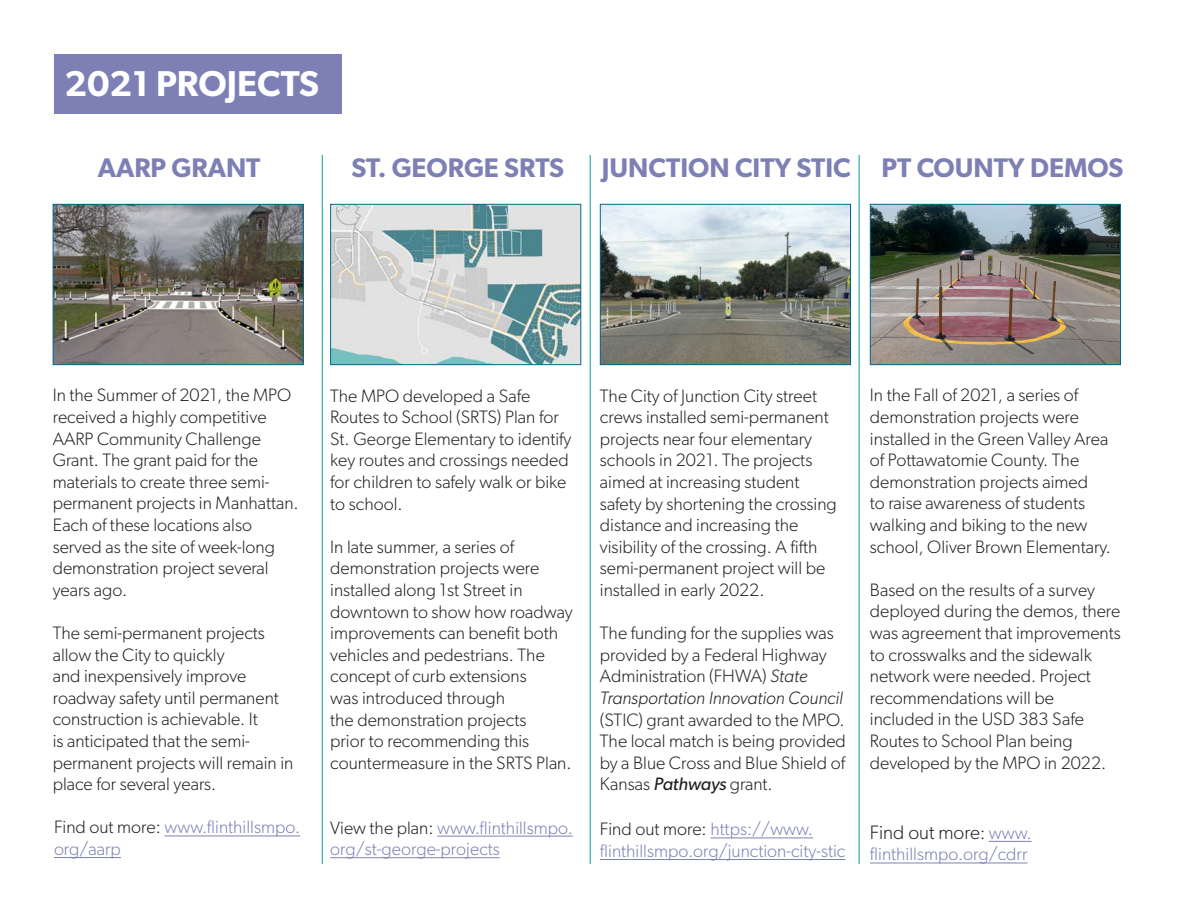
<style>
.page{position:relative;width:1188px;height:918px;background:#fff}
.page>*{position:absolute;margin:0;border:0;box-sizing:border-box;transform-origin:0 0}
.t1{font:600 36px "Gibson";color:#fff}
.t2{font:600 27px "Gibson";color:#7d80b5}
.t3{font:300 19.5px "Gibson";color:#231f20}
.t4{font:300 18px/21.6px "Gibson";color:#231f20}
.t5{font:300 18px/21.6px "Gibson";color:#7d80b5}
.s1{color:#231f20}
.s2{font-style:italic}
.s3{font-weight:400;font-style:italic}
.s4{font-size:18px}
.s5{font-size:18px;color:#7d80b5}
</style>
<div class="page">
<hr style="left:322px;top:155px;width:1px;height:709px;background:#00a090">
<div style="left:54px;top:54px;width:288px;height:60px;background:#7d80b5"></div>
<hr style="left:590px;top:155px;width:1px;height:709px;background:#00a090">
<hr style="left:859px;top:155px;width:1px;height:709px;background:#00a090">
<hr style="left:437px;top:836px;width:136px;height:1px;background:#7d80b5">
<hr style="left:330px;top:857px;width:170px;height:1px;background:#7d80b5">
<hr style="left:710px;top:838px;width:103px;height:1px;background:#7d80b5">
<hr style="left:600px;top:859px;width:245px;height:1px;background:#7d80b5">
<hr style="left:989px;top:841px;width:43px;height:1px;background:#7d80b5">
<hr style="left:870px;top:863px;width:157px;height:1px;background:#7d80b5">
<img style="left:55px;top:206px;width:247px;height:157px">
<div style="left:53px;top:204px;width:251px;height:161px;border:1px solid #006991"></div>
<img style="left:332px;top:206px;width:247px;height:157px">
<div style="left:330px;top:204px;width:251px;height:161px;border:1px solid #006991"></div>
<img style="left:602px;top:206px;width:247px;height:157px">
<div style="left:600px;top:204px;width:251px;height:161px;border:1px solid #006991"></div>
<img style="left:872px;top:206px;width:247px;height:157px">
<div style="left:870px;top:204px;width:251px;height:161px;border:1px solid #006991"></div>
<hr style="left:164px;top:836px;width:136px;height:1px;background:#7d80b5">
<hr style="left:54px;top:857px;width:67px;height:1px;background:#7d80b5">
<p class="t1" style="left:64px;top:62px;width:256px">2021 PROJECTS</p>
<p class="t2" style="left:98px;top:151px;width:164px">AARP GRANT</p>
<p class="t2" style="left:352px;top:152px;width:214px">ST. GEORGE SRTS</p>
<p class="t2" style="left:602px;top:151px;width:250px">JUNCTION CITY STIC</p>
<p class="t2" style="left:882px;top:152px;width:243px">PT COUNTY DEMOS</p>
<p class="t4" style="left:53px;top:384px;width:248px">In the Summer of 2021, the MPO received a highly competitive<br>AARP Community Challenge<br>Grant. The grant paid for the materials to create three semi&shy;permanent projects in Manhattan.<br>Each of these locations also served as the site of week-long demonstration project several years ago.</p>
<p class="t4" style="left:53px;top:622px;width:242px">The semi-permanent projects allow the City to quickly<br>and inexpensively improve roadway safety until permanent construction is achievable. It<br>is anticipated that the semi&shy;permanent projects will remain in place for several years.</p>
<p class="t5" style="left:54px;top:816px;width:248px"><span class="s1">Find out more:</span> www.flinthillsmpo. org/aarp</p>
<p class="t4" style="left:330px;top:384px;width:243px">The MPO developed a Safe<br>Routes to School (SRTS) Plan for<br>St. George Elementary to identify key routes and crossings needed for children to safely walk or bike to school.</p>
<p class="t4" style="left:330px;top:536px;width:244px">In late summer, a series of demonstration projects were installed along 1st Street in downtown to show how roadway improvements can benefit both vehicles and pedestrians. The concept of curb extensions<br>was introduced through<br>the demonstration projects<br>prior to recommending this countermeasure in the SRTS Plan.</p>
<p class="t5" style="left:330px;top:816px;width:244px"><span class="s1">View the plan:</span> www.flinthillsmpo. org/st-george-projects</p>
<p class="t4" style="left:600px;top:384px;width:238px">The City of Junction City street crews installed semi-permanent projects near four elementary schools in 2021. The projects aimed at increasing student safety by shortening the crossing distance and increasing the visibility of the crossing. A fifth semi-permanent project will be installed in early 2022.</p>
<p class="t4" style="left:600px;top:622px;width:248px">The funding for the supplies was provided by a Federal Highway<br>Administration (FHWA) <span class="s2">State<br>Transportation Innovation Council </span>(STIC) grant awarded to the MPO.<br>The local match is being provided by a Blue Cross and Blue Shield of<br>Kansas <span class="s3">Pathways</span> grant.</p>
<p class="t5" style="left:600px;top:818px;width:247px"><span class="s1">Find out more:</span> https://www. flinthillsmpo.org/junction-city-stic</p>
<p class="t4" style="left:870px;top:384px;width:243px">In the Fall of 2021, a series of demonstration projects were installed in the Green Valley Area of Pottawatomie County. The demonstration projects aimed<br>to raise awareness of students walking and biking to the new school, Oliver Brown Elementary.</p>
<p class="t4" style="left:870px;top:579px;width:252px">Based on the results of a survey deployed during the demos, there was agreement that improvements to crosswalks and the sidewalk network were needed. Project recommendations will be included in the USD 383 Safe<br>Routes to School Plan being developed by the MPO in 2022.</p>
<p class="t3" style="left:870px;top:820px;width:163px">Find out more<span class="s4">:</span> <span class="s5">www.</span></p>
<p class="t5" style="left:870px;top:843px;width:159px">flinthillsmpo.org/cdrr</p>
</div>
